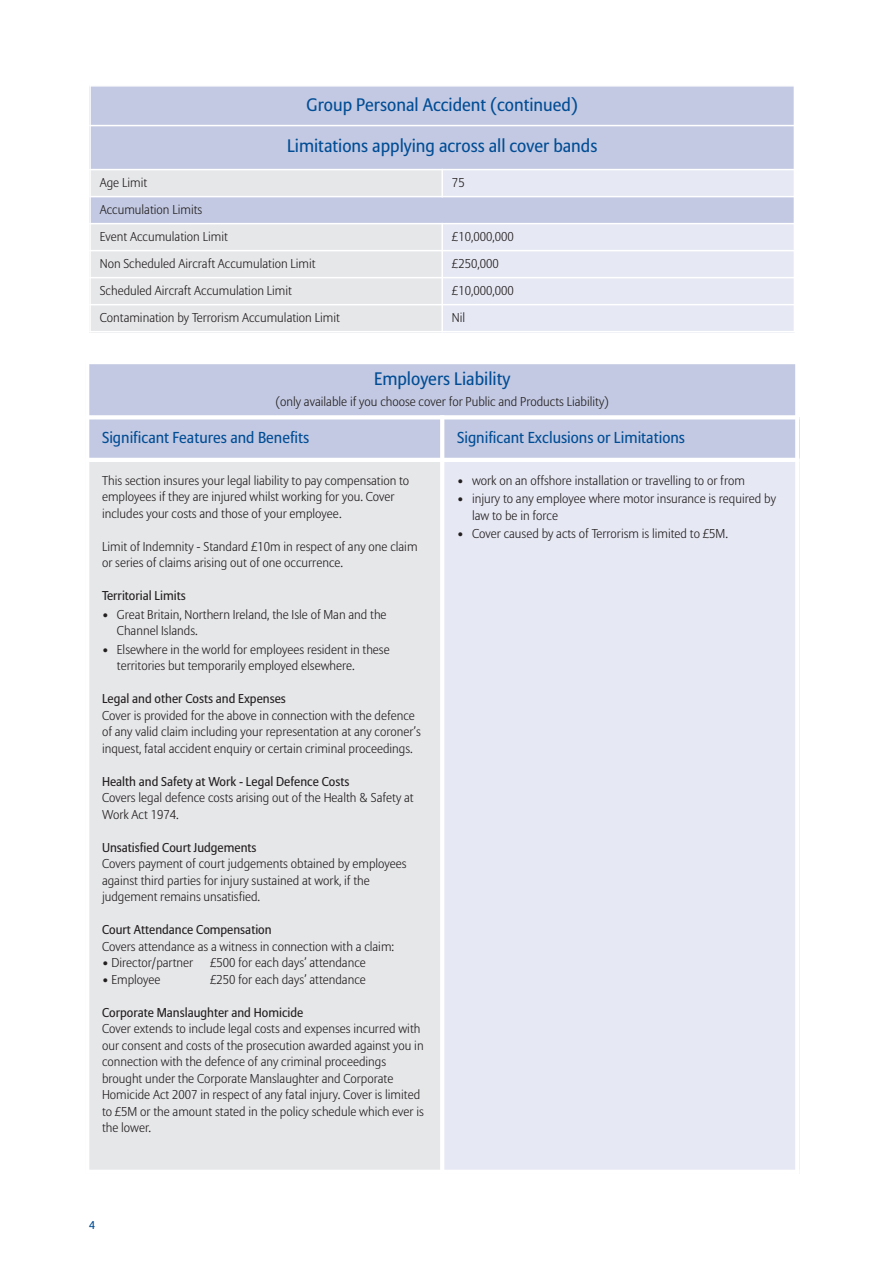
<style>
.page{position:relative;width:893px;height:1263px;background:#fff}
.page>*{position:absolute;margin:0;border:0;box-sizing:border-box;transform-origin:0 0}
.t1{font:18px "Allianz Sans";color:#014d95}
.t2{font:15.75px "Allianz Sans";color:#014d95}
.t3{font:300 12.75px/16.5px "Allianz Sans";color:#231f20}
.t4{font:12.75px "Allianz Sans";color:#231f20}
.t5{font:11.25px "Allianz Sans";color:#014d95}
</style>
<div class="page">
<div style="left:89px;top:85px;width:705px;height:41px;background:#c3c9e2"></div>
<div style="left:89px;top:126px;width:705px;height:44px;background:#c3c9e2"></div>
<div style="left:89px;top:170px;width:353px;height:27px;background:#e6e7e9"></div>
<div style="left:442px;top:170px;width:353px;height:27px;background:#e6e8f3"></div>
<div style="left:89px;top:197px;width:705px;height:27px;background:#c3c9e2"></div>
<div style="left:89px;top:224px;width:353px;height:27px;background:#e6e7e9"></div>
<div style="left:442px;top:224px;width:353px;height:27px;background:#e6e8f3"></div>
<div style="left:89px;top:251px;width:353px;height:27px;background:#e6e7e9"></div>
<div style="left:442px;top:251px;width:353px;height:27px;background:#e6e8f3"></div>
<div style="left:89px;top:278px;width:353px;height:27px;background:#e6e7e9"></div>
<div style="left:442px;top:278px;width:353px;height:27px;background:#e6e8f3"></div>
<div style="left:89px;top:305px;width:353px;height:27px;background:#e6e7e9"></div>
<div style="left:442px;top:305px;width:353px;height:27px;background:#e6e8f3"></div>
<hr style="left:89px;top:85px;width:2px;height:247px;background:#fff">
<hr style="left:441px;top:169px;width:2px;height:28px;background:#fff">
<hr style="left:441px;top:223px;width:2px;height:109px;background:#fff">
<hr style="left:794px;top:85px;width:1px;height:247px;background:#fff">
<hr style="left:89px;top:85px;width:706px;height:2px;background:#fff">
<hr style="left:89px;top:125px;width:706px;height:1px;background:#fff">
<hr style="left:89px;top:169px;width:706px;height:1px;background:#fff">
<hr style="left:89px;top:196px;width:706px;height:1px;background:#fff">
<hr style="left:89px;top:223px;width:706px;height:1px;background:#fff">
<hr style="left:89px;top:250px;width:706px;height:1px;background:#fff">
<hr style="left:89px;top:277px;width:706px;height:1px;background:#fff">
<hr style="left:89px;top:304px;width:706px;height:1px;background:#fff">
<hr style="left:89px;top:331px;width:706px;height:1px;background:#fff">
<div style="left:85px;top:360px;width:712px;height:57px;background:#c3c9e2"></div>
<div style="left:85px;top:417px;width:357px;height:43px;background:#c3c9e2"></div>
<div style="left:442px;top:417px;width:357px;height:43px;background:#c3c9e2"></div>
<div style="left:85px;top:460px;width:357px;height:714px;background:#e6e7e9"></div>
<div style="left:442px;top:460px;width:357px;height:714px;background:#e6e8f3"></div>
<hr style="left:85px;top:360px;width:4px;height:814px;background:#fff">
<hr style="left:440px;top:415px;width:4px;height:759px;background:#fff">
<hr style="left:795px;top:360px;width:4px;height:814px;background:#fff">
<hr style="left:85px;top:360px;width:714px;height:4px;background:#fff">
<svg style="left:89px;top:415px;width:706px;height:4px;background:#fbfbfd"></svg>
<hr style="left:85px;top:458px;width:714px;height:4px;background:#fff">
<hr style="left:85px;top:1170px;width:714px;height:4px;background:#fff">
<h1 class="t1" style="left:307px;top:93px;width:273px">Group Personal Accident (continued)</h1>
<h1 class="t1" style="left:287px;top:135px;width:312px">Limitations applying across all cover bands</h1>
<p class="t3" style="left:100px;top:174px;width:49px">Age Limit</p>
<p class="t3" style="left:452px;top:174px;width:14px">75</p>
<p class="t3" style="left:100px;top:196px;width:130px;line-height:27px">Accumulation Limits<br>Event Accumulation Limit</p>
<p class="t3" style="left:452px;top:228px;width:63px">£10,000,000</p>
<p class="t3" style="left:100px;top:255px;width:217px">Non Scheduled Aircraft Accumulation Limit</p>
<p class="t3" style="left:452px;top:255px;width:48px">£250,000</p>
<p class="t3" style="left:100px;top:282px;width:194px">Scheduled Aircraft Accumulation Limit</p>
<p class="t3" style="left:452px;top:282px;width:63px">£10,000,000</p>
<p class="t3" style="left:100px;top:309px;width:242px">Contamination by Terrorism Accumulation Limit</p>
<p class="t3" style="left:452px;top:309px;width:15px">Nil</p>
<h1 class="t1" style="left:374px;top:368px;width:138px">Employers Liability</h1>
<p class="t3" style="left:276px;top:393px;width:335px">(only available if you choose cover for Public and Products Liability)</p>
<p class="t2" style="left:102px;top:428px;width:209px">Significant Features and Benefits</p>
<p class="t2" style="left:457px;top:428px;width:229px">Significant Exclusions or Limitations</p>
<p class="t3" style="left:102px;top:472px;width:309px">This section insures your legal liability to pay compensation to employees if they are injured whilst working for you. Cover includes your costs and those of your employee.</p>
<p class="t3" style="left:102px;top:538px;width:317px">Limit of Indemnity - Standard £10m in respect of any one claim or series of claims arising out of one occurrence.</p>
<p class="t4" style="left:102px;top:588px;width:85px">Territorial Limits</p>
<p class="t3" style="left:117px;top:607px;width:271px;text-indent:-15px">• Great Britain, Northern Ireland, the Isle of Man and the<br>Channel Islands.</p>
<p class="t3" style="left:117px;top:642px;width:274px;text-indent:-15px">• Elsewhere in the world for employees resident in these territories but temporarily employed elsewhere.</p>
<p class="t4" style="left:102px;top:691px;width:185px">Legal and other Costs and Expenses</p>
<p class="t3" style="left:102px;top:708px;width:320px">Cover is provided for the above in connection with the defence of any valid claim including your representation at any coroner’s inquest, fatal accident enquiry or certain criminal proceedings.</p>
<p class="t4" style="left:102px;top:774px;width:249px">Health and Safety at Work - Legal Defence Costs</p>
<p class="t3" style="left:102px;top:790px;width:313px">Covers legal defence costs arising out of the Health &amp; Safety at<br>Work Act 1974.</p>
<p class="t4" style="left:102px;top:840px;width:156px">Unsatisfied Court Judgements</p>
<p class="t3" style="left:102px;top:856px;width:306px">Covers payment of court judgements obtained by employees against third parties for injury sustained at work, if the judgement remains unsatisfied.</p>
<p class="t4" style="left:102px;top:922px;width:171px">Court Attendance Compensation</p>
<p class="t3" style="left:102px;top:939px;width:294px">Covers attendance as a witness in connection with a claim:</p>
<p class="t3" style="left:102px;top:955px;width:93px">• Director/partner</p>
<p class="t3" style="left:210px;top:955px;width:157px">£500 for each days’ attendance</p>
<p class="t3" style="left:102px;top:972px;width:60px">• Employee</p>
<p class="t3" style="left:210px;top:972px;width:157px">£250 for each days’ attendance</p>
<p class="t4" style="left:102px;top:1005px;width:203px">Corporate Manslaughter and Homicide</p>
<p class="t3" style="left:102px;top:1021px;width:324px">Cover extends to include legal costs and expenses incurred with our consent and costs of the prosecution awarded against you in connection with the defence of any criminal proceedings brought under the Corporate Manslaughter and Corporate Homicide Act 2007 in respect of any fatal injury. Cover is limited to £5M or the amount stated in the policy schedule which ever is the lower.</p>
<p class="t3" style="left:457px;top:472px;width:289px">• work on an offshore installation or travelling to or from</p>
<p class="t3" style="left:472px;top:491px;width:305px;text-indent:-15px">• injury to any employee where motor insurance is required by law to be in force</p>
<p class="t3" style="left:457px;top:526px;width:272px">• Cover caused by acts of Terrorism is limited to £5M.</p>
<p class="t5" style="left:89px;top:1218px;width:7px">4</p>
</div>
